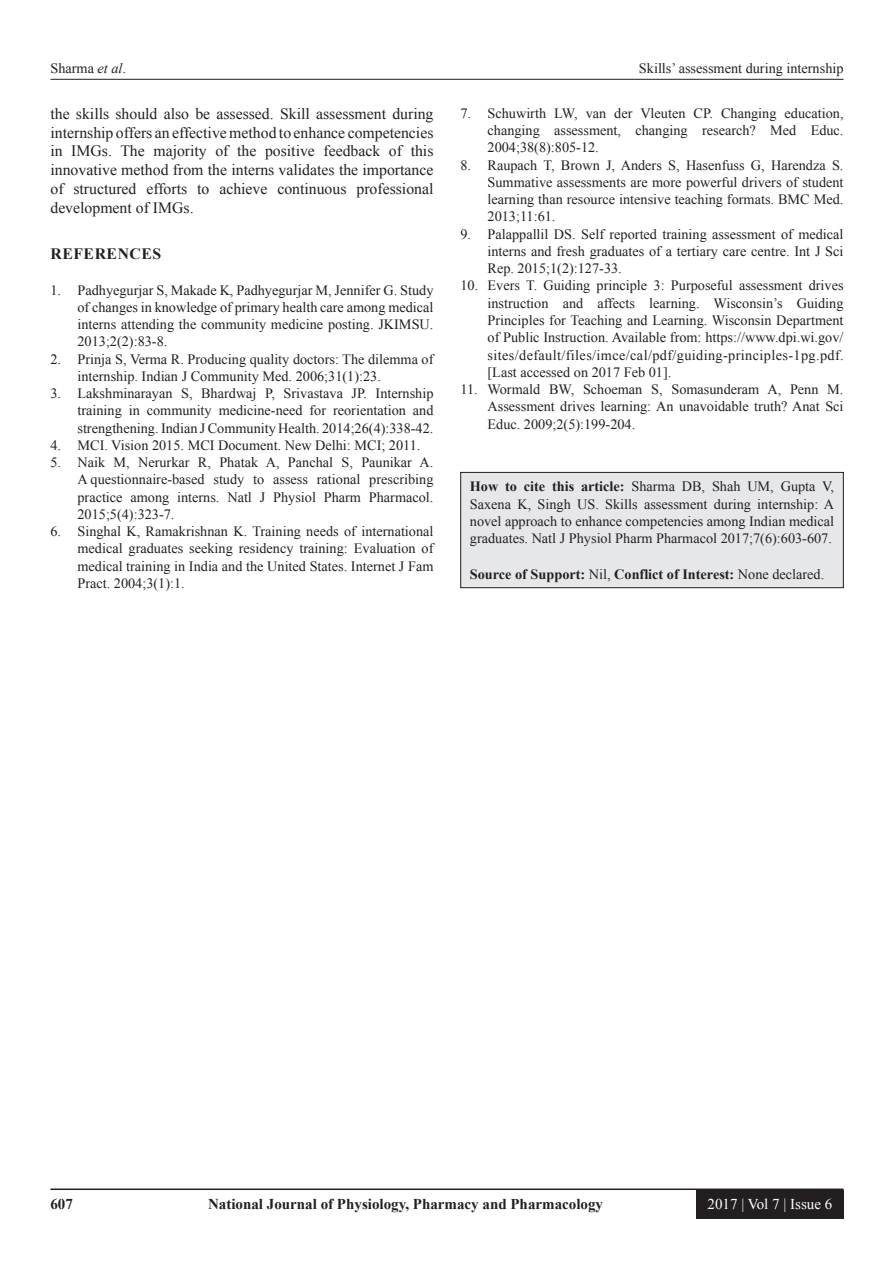
<style>
.page{position:relative;width:894px;height:1263px;background:#fff}
.page>*{position:absolute;margin:0;border:0;box-sizing:border-box;transform-origin:0 0}
.TX{font:15.75px/18.8px "Times New Roman";color:#231f20;text-align:justify}
.t1{font:700 15.75px "Times New Roman";letter-spacing:.035em;color:#231f20}
.t2{font:700 15px "Times New Roman";color:#231f20}
.t3{font:15px "Times New Roman";color:#fff}
.REF{font:14.25px/17.2px "Times New Roman";color:#231f20;text-align:justify}
.HTC{font:14.25px/17.2px "Times New Roman";color:#231f20;text-align:justify}
.HTC-2{font:700 14.25px "Times New Roman";color:#231f20}
.s1{font-style:italic}
.s2{font-weight:700}
.s3{font-weight:400}
</style>
<div class="page">
<hr style="left:50px;top:79px;width:793px;height:1px;background:#231f20">
<hr style="left:50px;top:1188px;width:793px;height:2px;background:#231f20">
<div style="left:696px;top:1190px;width:147px;height:28px;background:#231f20"></div>
<div style="left:460px;top:472px;width:383px;height:115px;background:#e6e7e9"></div>
<div style="left:460px;top:472px;width:383px;height:116px;border:1px solid #231f20"></div>
<p class="REF" style="left:50px;top:59px;width:77px">Sharma <span class="s1">et al</span>.</p>
<p class="REF" style="left:638px;top:59px;width:206px">Skills’ assessment during internship</p>
<p class="TX" style="left:50px;top:104px;width:384px">the skills should also be assessed. Skill assessment during internship offers an effective method to enhance competencies in IMGs. The majority of the positive feedback of this innovative method from the interns validates the importance of structured efforts to achieve continuous professional development of IMGs.</p>
<h1 class="t1" style="left:50px;top:243px;width:112px">REFERENCES</h1>
<p class="REF" style="left:77px;top:281px;width:357px;text-indent:-27px">1. Padhyegurjar S, Makade K, Padhyegurjar M, Jennifer G. Study of changes in knowledge of primary health care among medical interns attending the community medicine posting. JKIMSU.<br>2013;2(2):83-8.</p>
<p class="REF" style="left:77px;top:350px;width:357px;text-indent:-27px">2. Prinja S, Verma R. Producing quality doctors: The dilemma of internship. Indian J Community Med. 2006;31(1):23.</p>
<p class="REF" style="left:77px;top:384px;width:357px;text-indent:-27px">3. Lakshminarayan S, Bhardwaj P, Srivastava JP. Internship training in community medicine-need for reorientation and strengthening. Indian J Community Health. 2014;26(4):338-42.</p>
<p class="REF" style="left:50px;top:436px;width:371px">4. MCI. Vision 2015. MCI Document. New Delhi: MCI; 2011.</p>
<p class="REF" style="left:77px;top:453px;width:357px;text-indent:-27px">5. Naik M, Nerurkar R, Phatak A, Panchal S, Paunikar A.<br>A questionnaire-based study to assess rational prescribing practice among interns. Natl J Physiol Pharm Pharmacol.<br>2015;5(4):323-7.</p>
<p class="REF" style="left:77px;top:522px;width:357px;text-indent:-27px">6. Singhal K, Ramakrishnan K. Training needs of international medical graduates seeking residency training: Evaluation of medical training in India and the United States. Internet J Fam Pract. 2004;3(1):1.</p>
<p class="REF" style="left:487px;top:104px;width:357px;text-indent:-27px">7. Schuwirth LW, van der Vleuten CP. Changing education, changing assessment, changing research? Med Educ.<br>2004;38(8):805-12.</p>
<p class="REF" style="left:487px;top:156px;width:357px;text-indent:-27px">8. Raupach T, Brown J, Anders S, Hasenfuss G, Harendza S.<br>Summative assessments are more powerful drivers of student learning than resource intensive teaching formats. BMC Med.<br>2013;11:61.</p>
<p class="REF" style="left:487px;top:225px;width:357px;text-indent:-27px">9. Palappallil DS. Self reported training assessment of medical interns and fresh graduates of a tertiary care centre. Int J Sci Rep. 2015;1(2):127-33.</p>
<p class="REF" style="left:487px;top:277px;width:357px;text-indent:-27px">10. Evers T. Guiding principle 3: Purposeful assessment drives instruction and affects learning. Wisconsin’s Guiding Principles for Teaching and Learning. Wisconsin Department of Public Instruction. Available from: https://www.dpi.wi.gov/ sites/default/files/imce/cal/pdf/guiding-principles-1pg.pdf. [Last accessed on 2017 Feb 01].</p>
<p class="REF" style="left:487px;top:380px;width:357px;text-indent:-27px">11. Wormald BW, Schoeman S, Somasunderam A, Penn M.<br>Assessment drives learning: An unavoidable truth? Anat Sci Educ. 2009;2(5):199-204.</p>
<p class="HTC" style="left:469px;top:477px;width:365px"><span class="s2">How to cite this article:</span> Sharma DB, Shah UM, Gupta V, Saxena K, Singh US. Skills assessment during internship: A novel approach to enhance competencies among Indian medical graduates. Natl J Physiol Pharm Pharmacol 2017;7(6):603-607.</p>
<p class="HTC-2" style="left:469px;top:563px;width:356px">Source of Support: <span class="s3">Nil,</span> Conflict of Interest: <span class="s3">None declared.</span></p>
<p class="t2" style="left:50px;top:1193px;width:24px">607</p>
<p class="t2" style="left:208px;top:1193px;width:396px">National Journal of Physiology, Pharmacy and Pharmacology</p>
<p class="t3" style="left:707px;top:1193px;width:126px">2017 | Vol 7 | Issue 6</p>
</div>
